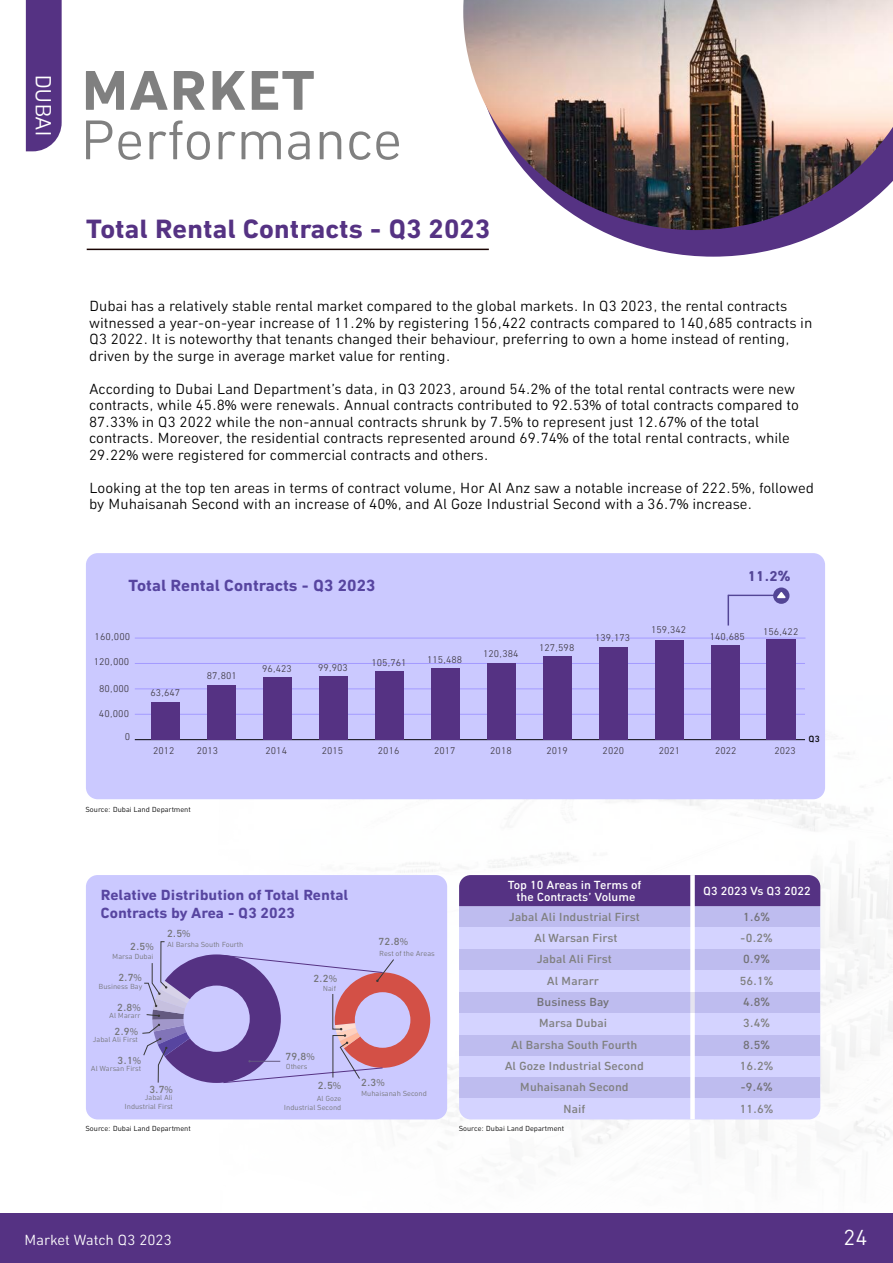
<style>
.page{position:relative;width:893px;height:1263px;background:#fff}
.page>*{position:absolute;margin:0;border:0;box-sizing:border-box;transform-origin:0 0}
.t1{font:57px "PF Sans";color:#808080}
.t2{font:700 57px "PF Sans";color:#808080}
.t3{font:700 27px "PF Sans";color:#553283}
.t4{font:22.5px "PF Sans";letter-spacing:-.04em;color:#fff}
.t5{font:22.2px "PF Sans";color:#fff}
.t6{font:700 16.5px "PF Sans";color:#5745a0}
.t7{font:15px/16.5px "PF Sans";color:#000}
.t8{font:700 15px/17.5px "PF Sans";color:#5745a0}
.t9{font:15px "PF Sans";color:#fff}
.t10{font:700 14.55px "PF Sans";color:#534596}
.t11{font:500 12px/21.3px "PF Sans";color:#808080}
.t12{font:500 12px/12px "PF Sans";color:#fff;text-align:center}
.t13{font:500 10.5px "PF Sans";color:#747477}
.t14{font:10.05px "PF Sans";color:#423d47}
.t15{font:500 9.15px "PF Sans";color:#000}
.t16{font:7.5px/9px "PF Sans";color:#747477;text-align:right}
.t17{font:7.5px "PF Sans";color:#000}
.s1{font-family:"Myriad Pro"}
.s2{font-family:"Poppins"}
.s3{font-family:"Myriad Pro";font-weight:400}
</style>
<div class="page">
<img style="left:156px;top:734px;width:737px;height:432px">
<div style="left:86px;top:875px;width:361px;height:244px;background:#cbc9ff;border-radius:12px"></div>
<div style="left:86px;top:553px;width:739px;height:246px;background:#cbc9ff;border-radius:12px"></div>
<hr style="left:135px;top:739px;width:670px;height:1px;background:#050407">
<hr style="left:135px;top:714px;width:670px;height:1px;background:#a49bff">
<hr style="left:135px;top:689px;width:670px;height:1px;background:#a49bff">
<hr style="left:135px;top:663px;width:670px;height:1px;background:#a49bff">
<hr style="left:135px;top:638px;width:670px;height:1px;background:#a49bff">
<svg style="left:142px;top:941px;width:288px;height:142px"></svg>
<div style="left:459px;top:927px;width:361px;height:192px;background:#d4d3ff"></div>
<div style="left:459px;top:875px;width:361px;height:31px;background:#553283"></div>
<div style="left:459px;top:906px;width:361px;height:21px;background:#bebcef"></div>
<div style="left:459px;top:949px;width:361px;height:21px;background:#bebcef"></div>
<div style="left:459px;top:1035px;width:361px;height:20px;background:#bebcef"></div>
<div style="left:459px;top:1077px;width:361px;height:21px;background:#bebcef"></div>
<div style="left:690px;top:875px;width:5px;height:244px;background:#fff"></div>
<div style="left:26px;top:0;width:36px;height:151px;background:#553283"></div>
<hr style="left:87px;top:249px;width:402px;height:1px;background:#190302">
<div style="left:0;top:1213px;width:893px;height:50px;background:#553283"></div>
<div style="left:151px;top:702px;width:29px;height:38px;background:#553283"></div>
<div style="left:207px;top:685px;width:29px;height:55px;background:#553283"></div>
<div style="left:263px;top:677px;width:29px;height:63px;background:#553283"></div>
<div style="left:319px;top:676px;width:29px;height:64px;background:#553283"></div>
<div style="left:375px;top:671px;width:29px;height:69px;background:#553283"></div>
<div style="left:431px;top:668px;width:29px;height:72px;background:#553283"></div>
<div style="left:487px;top:663px;width:29px;height:77px;background:#553283"></div>
<div style="left:543px;top:656px;width:29px;height:84px;background:#553283"></div>
<div style="left:599px;top:647px;width:29px;height:93px;background:#553283"></div>
<div style="left:655px;top:640px;width:29px;height:100px;background:#553283"></div>
<div style="left:711px;top:645px;width:29px;height:95px;background:#553283"></div>
<div style="left:766px;top:639px;width:30px;height:101px;background:#553283"></div>
<svg style="left:472px;top:230px;width:355px;height:27px"></svg>
<img style="left:463px;top:0;width:430px;height:230px">
<div style="left:459px;top:992px;width:361px;height:21px;background:#bebcef"></div>
<svg style="left:773px;top:587px;width:16px;height:17px"></svg>
<svg style="left:777px;top:592px;width:9px;height:6px"></svg>
<hr style="left:728px;top:595px;width:47px;height:1px;background:#534596">
<hr style="left:728px;top:595px;width:1px;height:30px;background:#534596">
<h3 class="t4" style="left:63px;top:74px;width:65px;rotate:90deg">DUBAI</h3>
<h1 class="t2" style="left:80px;top:40px;width:236px">MARKET</h1>
<h1 class="t1" style="left:79px;top:90px;width:324px">Performance</h1>
<h2 class="t3" style="left:86px;top:205px;width:406px">Total Rental Contracts - Q3 2023</h2>
<p class="t7" style="left:89px;top:297px;width:725px">Dubai has a relatively stable rental market compared to the global markets. In Q3 2023, the rental contracts witnessed a year-on-year increase of 11.2<span class="s1">%</span> by registering 156,422 contracts compared to 140,685 contracts in Q3 2022. It is noteworthy that tenants changed their behaviour, preferring to own a home instead of renting, driven by the surge in average market value for renting.</p>
<p class="t7" style="left:89px;top:380px;width:711px">According to Dubai Land Department’s data, in Q3 2023, around 54.2<span class="s1">%</span> of the total rental contracts were new contracts, while 45.8<span class="s1">%</span> were renewals. Annual contracts contributed to 92.53<span class="s1">%</span> of total contracts compared to 87.33<span class="s1">%</span> in Q3 2022 while the non-annual contracts shrunk by 7.5<span class="s1">%</span> to represent just 12.67<span class="s1">%</span> of the total contracts. Moreover, the residential contracts represented around 69.74<span class="s1">%</span> of the total rental contracts, while 29.22<span class="s1">%</span> were registered for commercial contracts and others.</p>
<p class="t7" style="left:89px;top:479px;width:726px">Looking at the top ten areas in terms of contract volume, Hor Al Anz saw a notable increase of 222.5<span class="s1">%</span>, followed by Muhaisanah Second with an increase of 40<span class="s1">%</span>, and Al Goze Industrial Second with a 36.7<span class="s1">%</span> increase.</p>
<p class="t6" style="left:128px;top:571px;width:249px">Total Rental Contracts - Q3 2023</p>
<p class="t10" style="left:748px;top:564px;width:44px">11.2<span class="s2">%</span></p>
<p class="t14" style="left:95px;top:628px;width:37px">160,000</p>
<p class="t14" style="left:595px;top:629px;width:37px">139,173</p>
<p class="t14" style="left:651px;top:621px;width:37px">159,342</p>
<p class="t14" style="left:710px;top:628px;width:37px">140,685</p>
<p class="t14" style="left:763px;top:623px;width:37px">156,422</p>
<p class="t14" style="left:94px;top:653px;width:37px">120,000</p>
<p class="t14" style="left:207px;top:667px;width:31px">87,801</p>
<p class="t14" style="left:262px;top:660px;width:31px">96,423</p>
<p class="t14" style="left:318px;top:659px;width:31px">99,903</p>
<p class="t14" style="left:371px;top:653px;width:37px">105,761</p>
<p class="t14" style="left:427px;top:651px;width:37px">115,488</p>
<p class="t14" style="left:483px;top:644px;width:37px">120,384</p>
<p class="t14" style="left:539px;top:639px;width:37px">127,598</p>
<p class="t14" style="left:99px;top:680px;width:32px">80,000</p>
<p class="t14" style="left:150px;top:684px;width:31px">63,647</p>
<p class="t14" style="left:99px;top:704px;width:32px">40,000</p>
<p class="t14" style="left:125px;top:728px;width:7px">0</p>
<p class="t15" style="left:809px;top:731px;width:13px">Q3</p>
<p class="t14" style="left:153px;top:742px;width:23px">2012</p>
<p class="t14" style="left:197px;top:742px;width:23px">2013</p>
<p class="t14" style="left:266px;top:742px;width:23px">2014</p>
<p class="t14" style="left:322px;top:742px;width:23px">2015</p>
<p class="t14" style="left:378px;top:742px;width:23px">2016</p>
<p class="t14" style="left:434px;top:742px;width:23px">2017</p>
<p class="t14" style="left:490px;top:742px;width:23px">2018</p>
<p class="t14" style="left:546px;top:742px;width:23px">2019</p>
<p class="t14" style="left:603px;top:742px;width:23px">2020</p>
<p class="t14" style="left:659px;top:742px;width:23px">2021</p>
<p class="t14" style="left:715px;top:742px;width:23px">2022</p>
<p class="t14" style="left:774px;top:742px;width:23px">2023</p>
<p class="t17" style="left:85px;top:803px;width:107px">Source: Dubai Land Department</p>
<p class="t8" style="left:101px;top:885px;width:249px">Relative Distribution of Total Rental<br>Contracts by Area - Q3 2023</p>
<p class="t13" style="left:130px;top:938px;width:25px">2.5<span class="s3">%</span></p>
<p class="t16" style="left:112px;top:951px;width:43px">Marsa Dubai</p>
<p class="t13" style="left:118px;top:968px;width:25px">2.7<span class="s3">%</span></p>
<p class="t16" style="left:98px;top:982px;width:45px">Business Bay</p>
<p class="t13" style="left:117px;top:998px;width:25px">2.8<span class="s3">%</span></p>
<p class="t16" style="left:109px;top:1011px;width:33px">Al Mararr</p>
<p class="t13" style="left:115px;top:1022px;width:25px">2.9<span class="s3">%</span></p>
<p class="t16" style="left:93px;top:1035px;width:47px">Jabal Ali First</p>
<p class="t13" style="left:167px;top:925px;width:25px">2.5<span class="s3">%</span></p>
<p class="t16" style="left:167px;top:939px;width:78px">Al Barsha South Fourth</p>
<p class="t13" style="left:313px;top:969px;width:25px">2.2<span class="s3">%</span></p>
<p class="t16" style="left:323px;top:984px;width:15px">Naif</p>
<p class="t13" style="left:118px;top:1051px;width:25px">3.1<span class="s3">%</span></p>
<p class="t13" style="left:286px;top:1047px;width:31px">79,8<span class="s3">%</span></p>
<p class="t16" style="left:91px;top:1064px;width:52px">Al Warsan First</p>
<p class="t16" style="left:286px;top:1062px;width:23px">Others</p>
<p class="t13" style="left:149px;top:1080px;width:25px">3.7<span class="s3">%</span></p>
<p class="t16" style="left:125px;top:1093px;width:50px">Jabal Ali<br>Industrial First</p>
<p class="t17" style="left:85px;top:1122px;width:107px">Source: Dubai Land Department</p>
<p class="t13" style="left:318px;top:1076px;width:25px">2.5<span class="s3">%</span></p>
<p class="t16" style="left:284px;top:1093px;width:59px">Al Goze<br>Industrial Second</p>
<p class="t13" style="left:379px;top:933px;width:31px">72.8<span class="s3">%</span></p>
<p class="t16" style="left:379px;top:948px;width:57px">Rest of the Areas</p>
<p class="t13" style="left:361px;top:1073px;width:25px">2.3<span class="s3">%</span></p>
<p class="t16" style="left:361px;top:1088px;width:67px">Muhaisanah Second</p>
<p class="t12" style="left:508px;top:878px;width:135px">Top 10 Areas in Terms of the Contracts’ Volume</p>
<p class="t11" style="left:505px;top:905px;width:141px;text-align:center">Jabal Ali Industrial First<br>Al Warsan First<br>Jabal Ali First<br>Al Mararr<br>Business Bay<br>Marsa Dubai<br>Al Barsha South Fourth<br>Al Goze Industrial Second<br>Muhaisanah Second<br>Naif</p>
<p class="t17" style="left:459px;top:1122px;width:107px">Source: Dubai Land Department</p>
<p class="t12" style="left:703px;top:885px;width:109px">Q3 2023 Vs Q3 2022</p>
<p class="t11" style="left:740px;top:905px;width:35px">1.6<span class="s2">% </span>-0.2<span class="s2">%<br></span>0.9<span class="s2">%<br></span>56.1<span class="s2">%<br></span>4.8<span class="s2">%<br></span>3.4<span class="s2">%<br></span>8.5<span class="s2">%<br></span>16.2<span class="s2">% </span>-9.4<span class="s2">%<br></span>11.6<span class="s2">%</span></p>
<p class="t9" style="left:24px;top:1227px;width:149px">Market Watch Q3 2023</p>
<h3 class="t5" style="left:843px;top:1218px;width:26px">24</h3>
</div>
